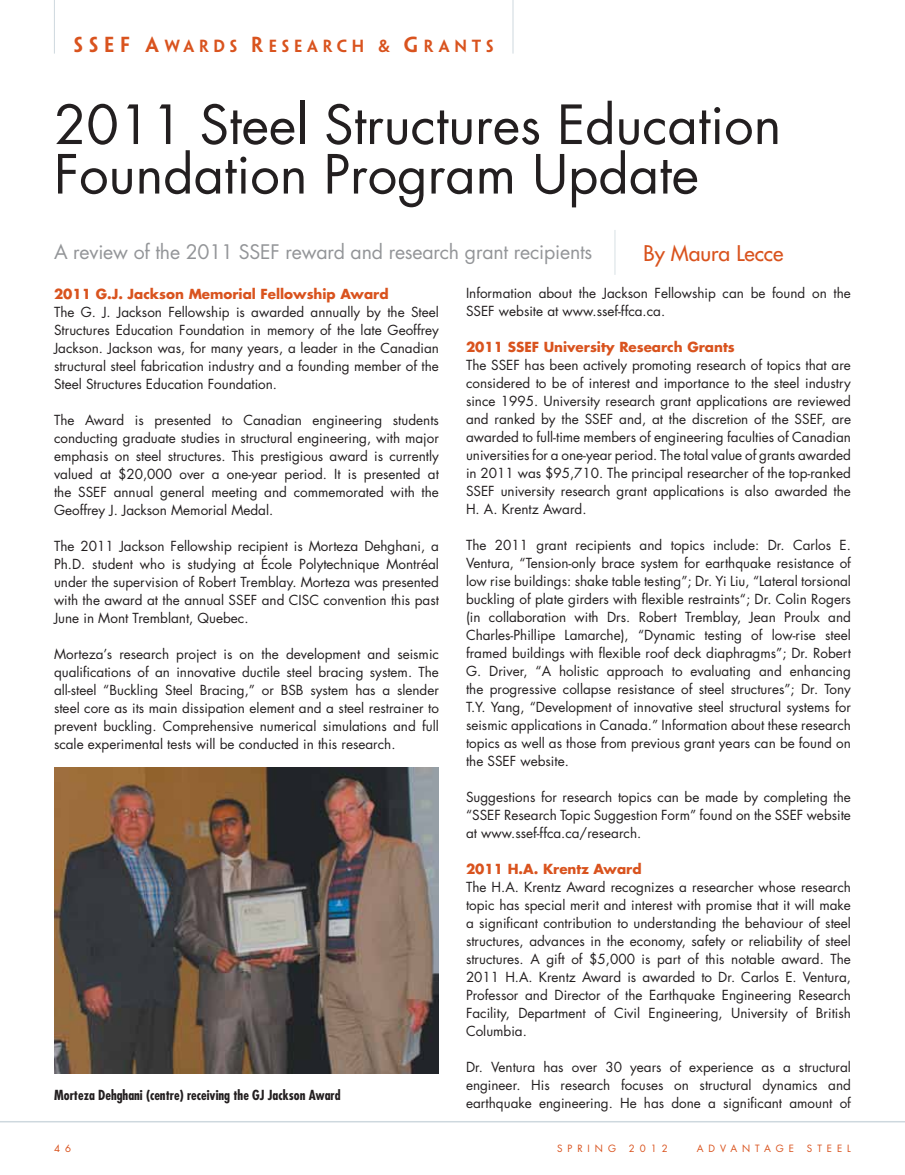
<style>
.page{position:relative;width:905px;height:1175px;background:#fff}
.page>*{position:absolute;margin:0;border:0;box-sizing:border-box;transform-origin:0 0}
.t1{font:52.5px/49.5px "Futura";color:#231f20}
.t2{font:21px "Futura";color:#d9531e}
.t3{font:19.5px "Futura";letter-spacing:-.01em;color:#939598}
.t4{font:600 19.5px "Penumbra Sans Std";color:#d9531e}
.t5{font:600 15.75px "Penumbra Sans Std";color:#d9531e}
.t6{font:13.5px/18px "Futura";color:#231f20;text-align:justify}
.t7{font:700 13.5px "Futura";color:#d9531e}
.t8{font:700 condensed 13.5px "Futura";color:#231f20}
.t9{font:9.75px "Futura";letter-spacing:.51em;color:#d9531e}
.s1{font-size:15.75px}
.s2{font-size:19.5px}
</style>
<div class="page">
<hr style="left:0;top:1120px;width:904px;height:2px;background:#ced8de">
<hr style="left:614px;top:230px;width:1px;height:45px;background:#d8e0e5">
<hr style="left:54px;top:0;width:1px;height:54px;background:#ced8de">
<hr style="left:512px;top:0;width:1px;height:54px;background:#ced8de">
<img style="left:54px;top:767px;width:384px;height:306px">
<h3 class="t4" style="left:74px;top:32px;width:139px">SSEF A<span class="s1">WARDS</span></h3>
<p class="t5" style="left:251px;top:36px;width:30px"><span class="s2">R</span> ESE</p>
<p class="t5" style="left:307px;top:36px;width:30px">A RCH</p>
<p class="t5" style="left:378px;top:36px;width:90px">&amp; <span class="s2">G</span>RANTS</p>
<h1 class="t1" style="left:54px;top:99px;width:728px">2011 Steel Structures Education<br>Foundation Program Update</h1>
<h3 class="t3" style="left:54px;top:239px;width:540px">A review of the 2011 SSEF reward and research grant recipients</h3>
<h2 class="t2" style="left:643px;top:239px;width:141px">By Maura Lecce</h2>
<p class="t7" style="left:54px;top:284px;width:336px">2011 G.J. Jackson Memorial Fellowship Award</p>
<p class="t6" style="left:54px;top:302px;width:386px">The G. J. Jackson Fellowship is awarded annually by the Steel Structures Education Foundation in memory of the late Geoffrey Jackson. Jackson was, for many years, a leader in the Canadian structural steel fabrication industry and a founding member of the Steel Structures Education Foundation.</p>
<p class="t6" style="left:54px;top:410px;width:386px">The Award is presented to Canadian engineering students conducting graduate studies in structural engineering, with major emphasis on steel structures. This prestigious award is currently valued at $20,000 over a one-year period. It is presented at the SSEF annual general meeting and commemorated with the Geoffrey J. Jackson Memorial Medal.</p>
<p class="t6" style="left:54px;top:536px;width:386px">The 2011 Jackson Fellowship recipient is Morteza Dehghani, a Ph.D. student who is studying at École Polytechnique Montréal under the supervision of Robert Tremblay. Morteza was presented with the award at the annual SSEF and CISC convention this past June in Mont Tremblant, Quebec.</p>
<p class="t6" style="left:54px;top:644px;width:386px">Morteza’s research project is on the development and seismic qualifications of an innovative ductile steel bracing system. The all-steel “Buckling Steel Bracing,” or BSB system has a slender steel core as its main dissipation element and a steel restrainer to prevent buckling. Comprehensive numerical simulations and full scale experimental tests will be conducted in this research.</p>
<p class="t8" style="left:54px;top:1086px;width:288px">Morteza Dehghani (centre) receiving the GJ Jackson Award</p>
<p class="t6" style="left:466px;top:284px;width:386px">Information about the Jackson Fellowship can be found on the<br>SSEF website at www.ssef-ffca.ca.</p>
<p class="t7" style="left:466px;top:338px;width:270px">2011 SSEF University Research Grants</p>
<p class="t6" style="left:466px;top:356px;width:386px">The SSEF has been actively promoting research of topics that are considered to be of interest and importance to the steel industry since 1995. University research grant applications are reviewed and ranked by the SSEF and, at the discretion of the SSEF, are awarded to full-time members of engineering faculties of Canadian universities for a one-year period. The total value of grants awarded in 2011 was $95,710. The principal researcher of the top-ranked SSEF university research grant applications is also awarded the H. A. Krentz Award.</p>
<p class="t6" style="left:466px;top:536px;width:386px">The 2011 grant recipients and topics include: Dr. Carlos E.<br>Ventura, “Tension-only brace system for earthquake resistance of low rise buildings: shake table testing”; Dr. Yi Liu, “Lateral torsional buckling of plate girders with flexible restraints“; Dr. Colin Rogers (in collaboration with Drs. Robert Tremblay, Jean Proulx and Charles-Phillipe Lamarche), “Dynamic testing of low-rise steel framed buildings with flexible roof deck diaphragms”; Dr. Robert G. Driver, “A holistic approach to evaluating and enhancing the progressive collapse resistance of steel structures”; Dr. Tony T.Y. Yang, “Development of innovative steel structural systems for seismic applications in Canada.” Information about these research topics as well as those from previous grant years can be found on the SSEF website.</p>
<p class="t6" style="left:466px;top:788px;width:386px">Suggestions for research topics can be made by completing the “SSEF Research Topic Suggestion Form” found on the SSEF website at www.ssef-ffca.ca/research.</p>
<p class="t7" style="left:466px;top:859px;width:177px">2011 H.A. Krentz Award</p>
<p class="t6" style="left:466px;top:878px;width:386px">The H.A. Krentz Award recognizes a researcher whose research topic has special merit and interest with promise that it will make a significant contribution to understanding the behaviour of steel structures, advances in the economy, safety or reliability of steel structures. A gift of $5,000 is part of this notable award. The 2011 H.A. Krentz Award is awarded to Dr. Carlos E. Ventura, Professor and Director of the Earthquake Engineering Research Facility, Department of Civil Engineering, University of British Columbia.</p>
<p class="t6" style="left:466px;top:1058px;width:386px">Dr. Ventura has over 30 years of experience as a structural engineer. His research focuses on structural dynamics and earthquake engineering. He has done a significant amount of</p>
<p class="t9" style="left:54px;top:1141px;width:18px">4 6</p>
<p class="t9" style="left:557px;top:1141px;width:60px">SPRING</p>
<p class="t9" style="left:629px;top:1141px;width:40px">2012</p>
<p class="t9" style="left:696px;top:1141px;width:99px">ADVANTAGE</p>
<p class="t9" style="left:807px;top:1141px;width:45px">STEEL</p>
</div>
